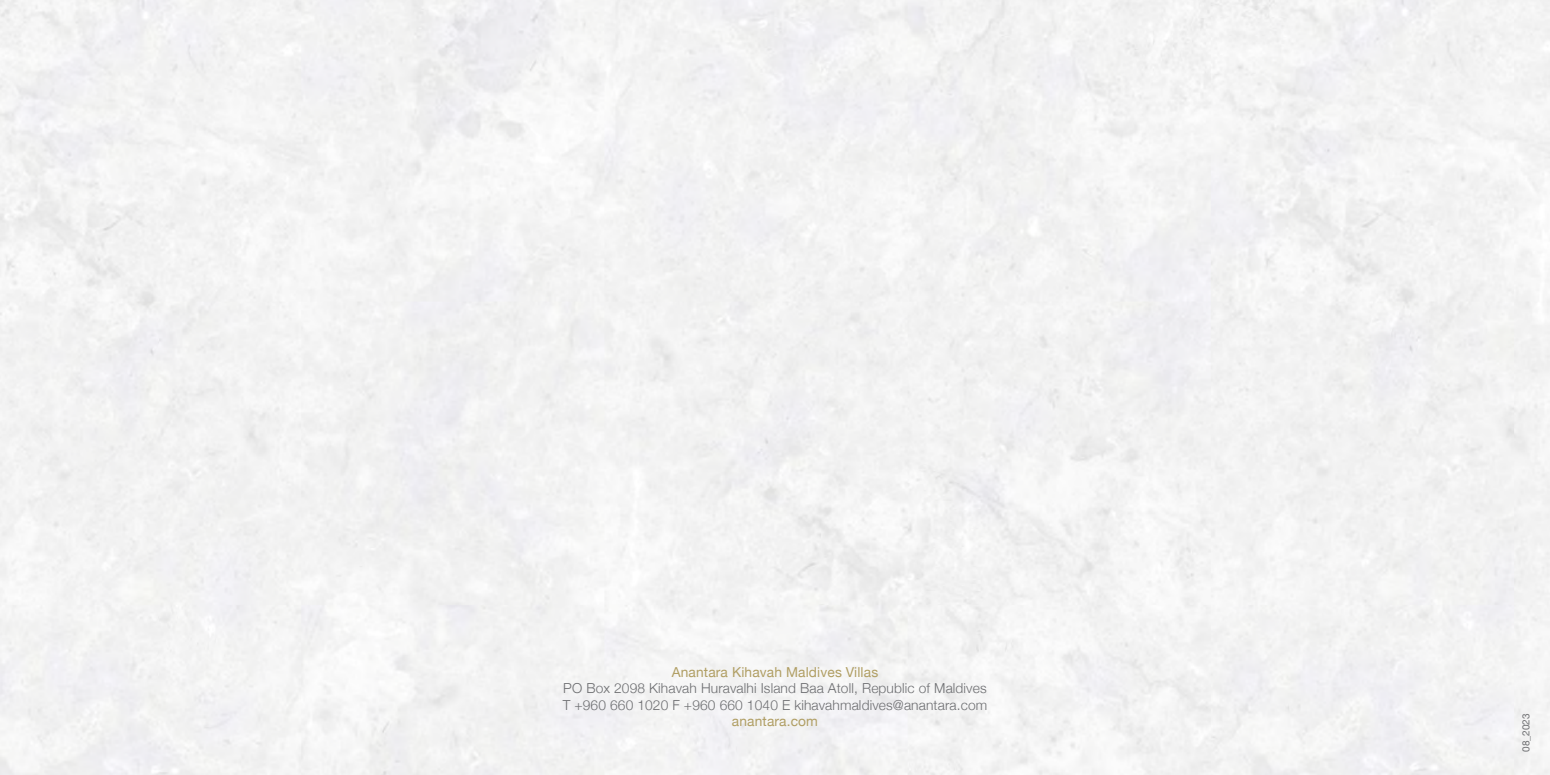
<style>
.page{position:relative;width:1550px;height:775px;background:#fff}
.page>*{position:absolute;margin:0;border:0;box-sizing:border-box;transform-origin:0 0}
.t1{font:300 13.75px/16.5px "Helvetica Neue";letter-spacing:.01em;color:#6d6e71}
.t2{font:13.75px "Helvetica Neue";letter-spacing:.01em;color:#b09e63}
.t3{font:10px "Helvetica Neue";color:#6d6e71}
</style>
<div class="page">
<p class="t2" style="left:672px;top:662px;width:208px">Anantara Kihavah Maldives Villas</p>
<p class="t1" style="left:563px;top:679px;width:426px">PO Box 2098 Kihavah Huravalhi Island Baa Atoll, Republic of Maldives<br>T +960 660 1020 F +960 660 1040 E kihavahmaldives@anantara.com</p>
<p class="t2" style="left:732px;top:712px;width:88px">anantara.com</p>
<p class="t3" style="left:1519px;top:752px;width:40px;rotate:-90deg">08_2023</p>
</div>
